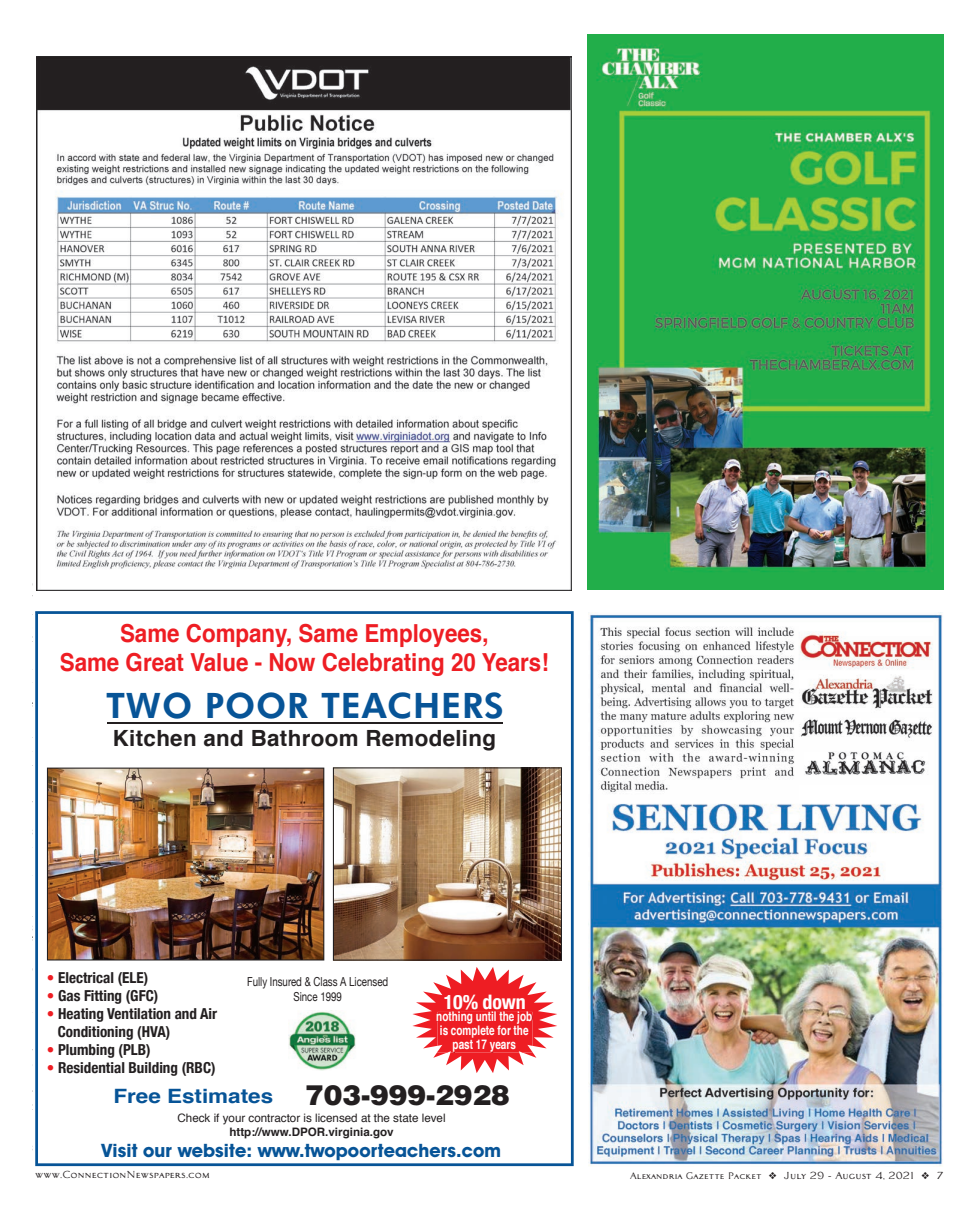
<style>
.page{position:relative;width:975px;height:1215px;background:#fff}
.page>*{position:absolute;margin:0;border:0;box-sizing:border-box;transform-origin:0 0}
.t1{font:800 35.12px "Futura BT";letter-spacing:.025em;color:#075497}
.t2{font:700 24.88px/29px "Helvetica";color:#ee1d23;text-align:center;scale:.9 1}
.t3{font:700 22.38px "Helvetica";letter-spacing:.015em;color:#231f20}
.t4{font:700 condensed 20px "Helvetica Neue";letter-spacing:-.01em;color:#fff}
.t5{font:700 19.75px "Helvetica";color:#075497;scale:1.14 1}
.t6{font:700 18.5px "Avant Garde IT Cby BT";letter-spacing:.005em;color:#075497}
.t7{font:700 condensed 15.12px/18.1px "Helvetica Neue";color:#231f20}
.t8{font:700 13.25px/14.1px "Helvetica";color:#fff;text-align:center;scale:.75 1}
.t9{font:12.38px/15px "Helvetica Neue";color:#231f20;text-align:center;scale:.78 1}
.t10{font:11.62px "Helvetica";color:#231f20}
.t11{font:700 11.62px "Helvetica";color:#231f20}
.t12{font:10px "Architect Bold V";color:#231f20}
.t13{font:9.25px "Architect Bold V";color:#231f20}
.s1{color:#ee1d23}
.s2{font-weight:900;font-size:27.88px;color:#231f20}
.s3{font-size:10px}
</style>
<div class="page">
<img style="left:35px;top:611px;width:539px;height:555px">
<img style="left:588px;top:612px;width:355px;height:554px">
<img style="left:36px;top:56px;width:536px;height:534px">
<img style="left:588px;top:35px;width:356px;height:554px">
<h2 class="t2" style="left:60px;top:619px;width:545px">Same Company, Same Employees,<br>Same Great Value - Now Celebrating 20 Years!</h2>
<h1 class="t1" style="left:106px;top:684px;width:399px">TWO POOR TEACHERS</h1>
<h3 class="t3" style="left:113px;top:720px;width:385px">Kitchen and Bathroom Remodeling</h3>
<p class="t7" style="left:47px;top:967px;width:103px"><span class="s1">•</span> Electrical (ELE)</p>
<p class="t7" style="left:47px;top:985px;width:113px"><span class="s1">•</span> Gas Fitting (GFC)</p>
<p class="t7" style="left:58px;top:1003px;width:161px;text-indent:-11px"><span class="s1">•</span> Heating Ventilation and Air<br>Conditioning (HVA)</p>
<p class="t7" style="left:47px;top:1040px;width:105px"><span class="s1">•</span> Plumbing (PLB)</p>
<p class="t7" style="left:47px;top:1058px;width:170px"><span class="s1">•</span> Residential Building (RBC)</p>
<p class="t10" style="left:178px;top:1111px;width:270px">Check if your contractor is licensed at the state level</p>
<p class="t11" style="left:229px;top:1122px;width:166px">http://www.DPOR.virginia.gov</p>
<p class="t9" style="left:247px;top:975px;width:183px">Fully Insured &amp; Class A Licensed<br>Since 1999</p>
<h3 class="t4" style="left:444px;top:985px;width:83px">10% down</h3>
<p class="t8" style="left:436px;top:1009px;width:129px">nothing until the job is complete for the past 17 years</p>
<h3 class="t5" style="left:113px;top:1080px;width:349px">Free Estimates <span class="s2">703-999-2928</span></h3>
<p class="t6" style="left:102px;top:1139px;width:401px">Visit our website: www.twopoorteachers.com</p>
<p class="t12" style="left:35px;top:1169px;width:176px">www.ConnectionNewspapers.com</p>
<p class="t13" style="left:630px;top:1170px;width:315px">Alexandria Gazette Packet ❖ <span class="s3">July 29 - August 4, 2021</span> ❖ <span class="s3">7</span></p>
</div>
